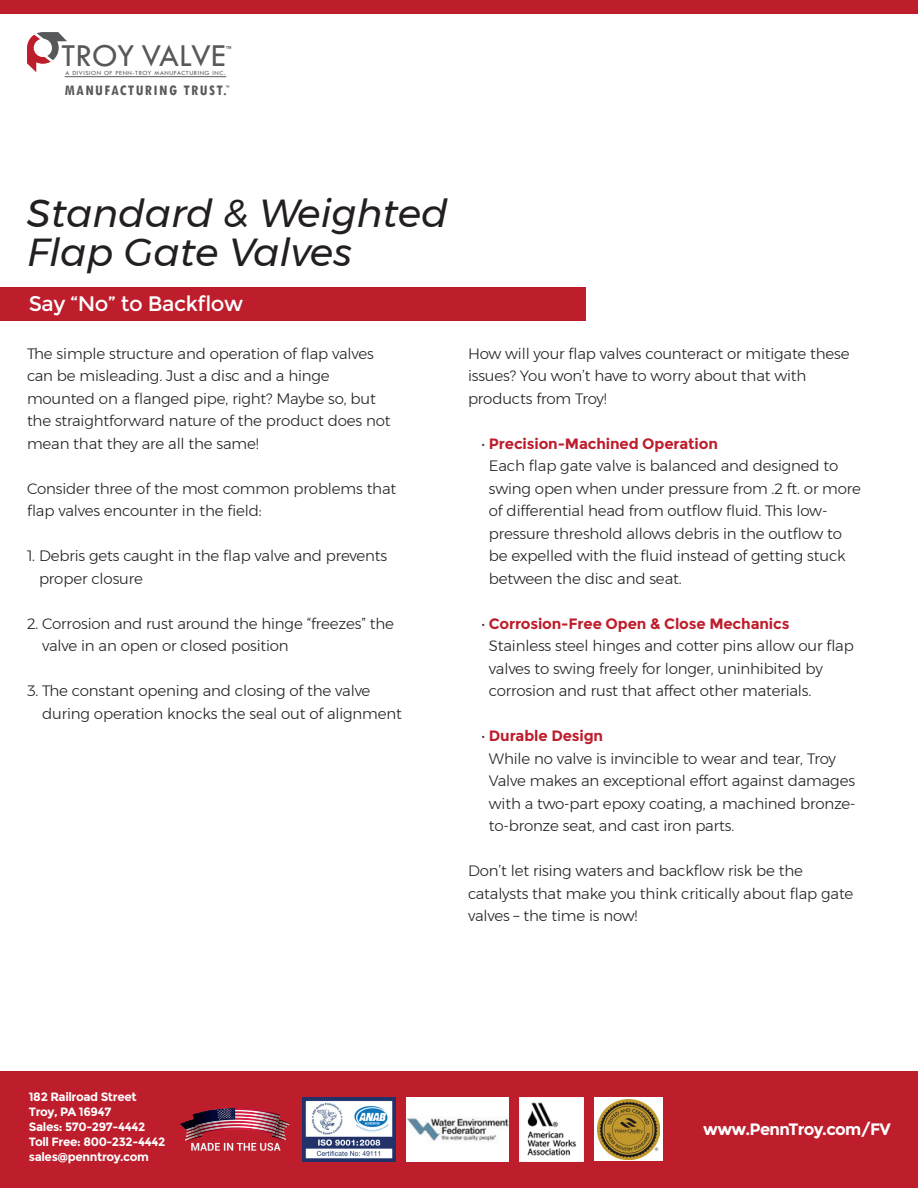
<style>
.page{position:relative;width:918px;height:1188px;background:#fff}
.page>*{position:absolute;margin:0;border:0;box-sizing:border-box;transform-origin:0 0}
.t1{font:italic 39px/39px "Montserrat";color:#231f20}
.t2{font:33.15px "Tw Cen";color:#57585a}
.t3{font:21px "Montserrat";letter-spacing:-.02em;color:#fff}
.t4{font:700 16.5px "Montserrat";letter-spacing:-.04em;color:#fff}
.t5{font:700 condensed 15.45px "Tw Cen";letter-spacing:.09em;color:#57585a}
.t6{font:300 15px/22.5px "Montserrat";letter-spacing:-.01em;color:#231f20}
.t7{font:700 12px/15px "Montserrat";letter-spacing:-.03em;color:#fff}
.t8{font:700 6.9px "Tw Cen";color:#57585a}
.t9{font:6.45px "Tw Cen";letter-spacing:.085em;color:#57585a}
.t10{font:700 4.8px "Tw Cen";color:#57585a}
.s1{font-weight:700;color:#be1d2c}
</style>
<div class="page">
<div style="left:0;top:287px;width:585px;height:34px;background:#be1d2c"></div>
<div style="left:0;top:1071px;width:918px;height:117px;background:#be1d2c"></div>
<img style="left:180px;top:1108px;width:110px;height:43px">
<img style="left:303px;top:1098px;width:92px;height:63px">
<img style="left:520px;top:1098px;width:63px;height:63px">
<img style="left:406px;top:1098px;width:103px;height:63px">
<div style="left:594px;top:1098px;width:69px;height:63px;background:#fff"></div>
<img style="left:597px;top:1099px;width:62px;height:60px">
<svg style="left:27px;top:32px;width:40px;height:40px"></svg>
<hr style="left:65px;top:76px;width:161px;height:1px;background:#57585a">
<div style="left:0;top:0;width:918px;height:14px;background:#be1d2c"></div>
<h2 class="t2" style="left:61px;top:36px;width:166px">TROY VALVE</h2>
<p class="t9" style="left:65px;top:69px;width:161px">A DIVISION OF PENN-TROY MANUFACTURING INC.</p>
<p class="t5" style="left:65px;top:81px;width:163px">MANUFACTURING TRUST.</p>
<p class="t8" style="left:225px;top:44px;width:8px">™</p>
<p class="t10" style="left:225px;top:84px;width:6px">™</p>
<h1 class="t1" style="left:27px;top:193px;width:422px">Standard &amp; Weighted<br>Flap Gate Valves</h1>
<h3 class="t3" style="left:29px;top:292px;width:216px">Say “No” to Backflow</h3>
<p class="t6" style="left:27px;top:342px;width:365px">The simple structure and operation of flap valves can be misleading. Just a disc and a hinge mounted on a flanged pipe, right? Maybe so, but the straightforward nature of the product does not mean that they are all the same!</p>
<p class="t6" style="left:27px;top:477px;width:371px">Consider three of the most common problems that flap valves encounter in the field:</p>
<p class="t6" style="left:39px;top:544px;width:350px;text-indent:-12px">1. Debris gets caught in the flap valve and prevents proper closure</p>
<p class="t6" style="left:42px;top:612px;width:353px;text-indent:-15px">2. Corrosion and rust around the hinge “freezes” the valve in an open or closed position</p>
<p class="t6" style="left:42px;top:679px;width:361px;text-indent:-15px">3. The constant opening and closing of the valve during operation knocks the seal out of alignment</p>
<p class="t6" style="left:468px;top:342px;width:383px">How will your flap valves counteract or mitigate these issues? You won’t have to worry about that with products from Troy!</p>
<p class="t6" style="left:489px;top:432px;width:374px;text-indent:-7px">• <span class="s1">Precision-Machined Operation<br></span>Each flap gate valve is balanced and designed to swing open when under pressure from .2 ft. or more of differential head from outflow fluid. This low&shy;pressure threshold allows debris in the outflow to be expelled with the fluid instead of getting stuck between the disc and seat.</p>
<p class="t6" style="left:489px;top:612px;width:366px;text-indent:-7px">• <span class="s1">Corrosion-Free Open &amp; Close Mechanics </span>Stainless steel hinges and cotter pins allow our flap valves to swing freely for longer, uninhibited by corrosion and rust that affect other materials.</p>
<p class="t6" style="left:489px;top:724px;width:368px;text-indent:-7px">• <span class="s1">Durable Design<br></span>While no valve is invincible to wear and tear, Troy Valve makes an exceptional effort against damages with a two-part epoxy coating, a machined bronze&shy;to-bronze seat, and cast iron parts.</p>
<p class="t6" style="left:468px;top:859px;width:387px">Don’t let rising waters and backflow risk be the catalysts that make you think critically about flap gate valves – the time is now!</p>
<p class="t7" style="left:29px;top:1090px;width:138px">182 Railroad Street<br>Troy, PA 16947<br>Sales: 570-297-4442<br>Toll Free: 800-232-4442 sales@penntroy.com</p>
<p class="t4" style="left:703px;top:1120px;width:189px">www.PennTroy.com/FV</p>
</div>
